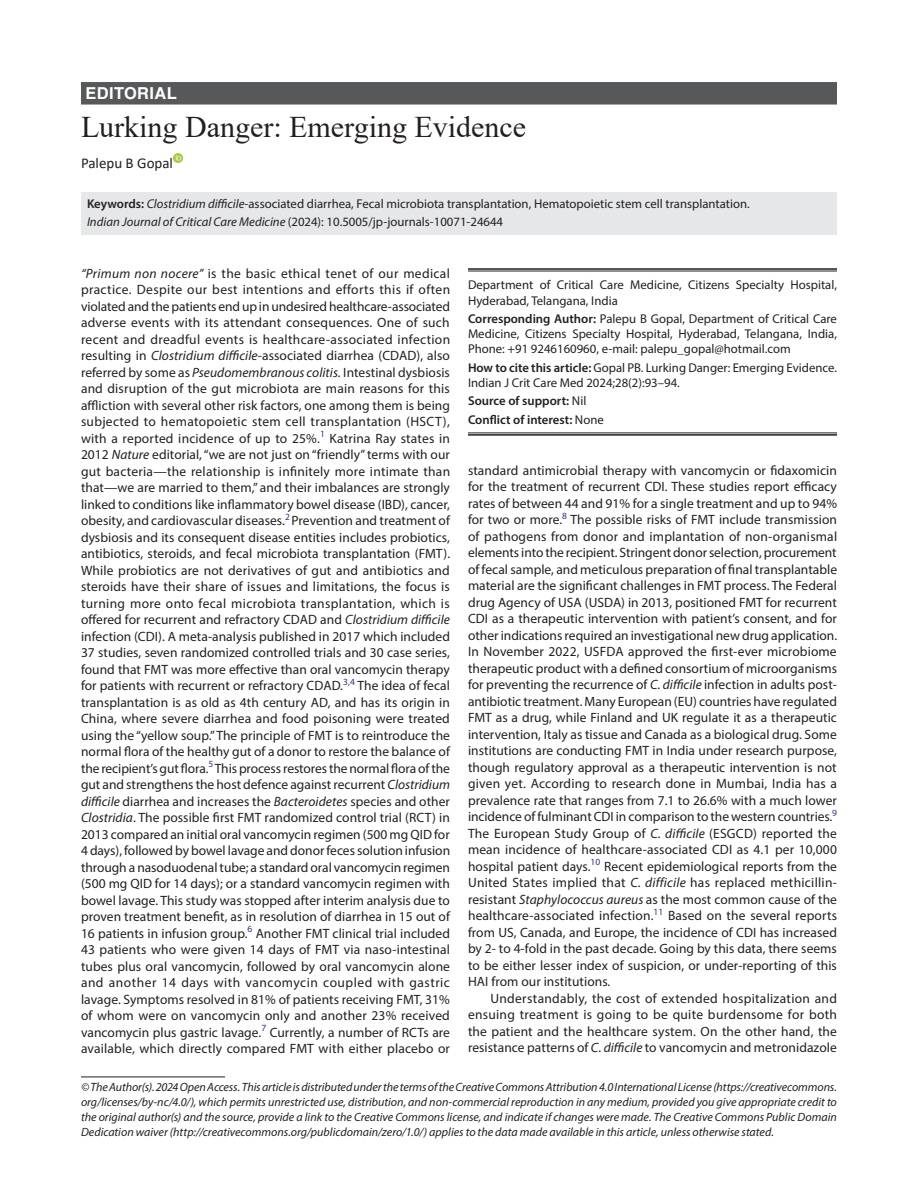
<style>
.page{position:relative;width:918px;height:1188px;background:#fff}
.page>*{position:absolute;margin:0;border:0;box-sizing:border-box;transform-origin:0 0}
.t1{font:30px "Times New Roman";color:#231f20}
.ArticleType{font:700 16.5px "Helvetica LT Std";letter-spacing:.025em;color:#fff}
.AuthorName{font:15px "Calibri";color:#231f20}
.Para-NoIndent{font:13.5px/16.5px "Myriad Pro";letter-spacing:.005em;color:#231f20;text-align:justify}
.Para-Indent{font:13.5px/16.5px "Myriad Pro";letter-spacing:.005em;color:#231f20;text-align:justify}
.Corresponding_Author{font:12.75px/15.3px "Myriad Pro";color:#231f20;text-align:justify}
.Keywords{font:12.75px "Myriad Pro";color:#231f20}
.How_to_Cite{font:12.75px/15.3px "Myriad Pro";color:#231f20}
.Affiliation-first{font:12.75px/15.3px "Myriad Pro";color:#231f20}
.JT_DOI{font:12.75px "Myriad Pro";color:#231f20}
.COI{font:600 12.75px "Myriad Pro";color:#231f20}
.Source{font:600 12.75px "Myriad Pro";color:#231f20}
.FootNote{font:italic 12px/15px "Myriad Pro";color:#231f20;text-align:justify}
.s1{font-weight:600}
.s2{font-style:italic}
.s3{font-weight:400}
</style>
<div class="page">
<div style="left:81px;top:82px;width:756px;height:23px;background:#57585a"></div>
<div style="left:81px;top:192px;width:756px;height:25px;background:#e6e7e9"></div>
<div style="left:81px;top:210px;width:756px;height:25px;background:#e6e7e9"></div>
<svg style="left:173px;top:153px;width:9px;height:9px"></svg>
<hr style="left:81px;top:1077px;width:144px;height:1px;background:#231f20">
<hr style="left:468px;top:268px;width:369px;height:2px;background:#231f20">
<hr style="left:468px;top:271px;width:369px;height:1px;background:#231f20">
<hr style="left:468px;top:433px;width:369px;height:1px;background:#231f20">
<hr style="left:468px;top:434px;width:369px;height:2px;background:#231f20">
<p class="ArticleType" style="left:86px;top:83px;width:93px">EDITORIAL</p>
<p class="t1" style="left:81px;top:106px;width:447px">Lurking Danger: Emerging Evidence</p>
<p class="AuthorName" style="left:81px;top:153px;width:94px">Palepu B Gopal</p>
<p class="Keywords" style="left:87px;top:196px;width:664px"><span class="s1">Keywords:</span> <span class="s2">Clostridium difficile</span>-associated diarrhea, Fecal microbiota transplantation, Hematopoietic stem cell transplantation.</p>
<p class="JT_DOI" style="left:87px;top:214px;width:418px"><span class="s2">Indian Journal of Critical Care Medicine</span> (2024): 10.5005/jp-journals-10071-24644</p>
<p class="Para-NoIndent" style="left:81px;top:265px;width:371px"><span class="s2">“Primum non nocere”</span> is the basic ethical tenet of our medical practice. Despite our best intentions and efforts this if often violated and the patients end up in undesired healthcare-associated adverse events with its attendant consequences. One of such recent and dreadful events is healthcare-associated infection resulting in <span class="s2">Clostridium difficile</span>-associated diarrhea (CDAD), also referred by some as <span class="s2">Pseudomembranous colitis.</span> Intestinal dysbiosis and disruption of the gut microbiota are main reasons for this affliction with several other risk factors, one among them is being subjected to hematopoietic stem cell transplantation (HSCT), with a reported incidence of up to 25%.<sup>1</sup> Katrina Ray states in 2012 <span class="s2">Nature</span> editorial, “we are not just on “friendly” terms with our gut bacteria—the relationship is infinitely more intimate than that—we are married to them,” and their imbalances are strongly linked to conditions like inflammatory bowel disease (IBD), cancer, obesity, and cardiovascular diseases.<sup>2</sup> Prevention and treatment of dysbiosis and its consequent disease entities includes probiotics, antibiotics, steroids, and fecal microbiota transplantation (FMT).<br>While probiotics are not derivatives of gut and antibiotics and steroids have their share of issues and limitations, the focus is turning more onto fecal microbiota transplantation, which is offered for recurrent and refractory CDAD and <span class="s2">Clostridium difficile </span>infection (CDI). A meta-analysis published in 2017 which included 37 studies, seven randomized controlled trials and 30 case series, found that FMT was more effective than oral vancomycin therapy for patients with recurrent or refractory CDAD.<sup>3,4</sup> The idea of fecal transplantation is as old as 4th century AD, and has its origin in China, where severe diarrhea and food poisoning were treated using the “yellow soup.” The principle of FMT is to reintroduce the normal flora of the healthy gut of a donor to restore the balance of the recipient’s gut flora.<sup>5</sup> This process restores the normal flora of the gut and strengthens the host defence against recurrent <span class="s2">Clostridium difficile</span> diarrhea and increases the <span class="s2">Bacteroidetes</span> species and other <span class="s2">Clostridia</span>. The possible first FMT randomized control trial (RCT) in 2013 compared an initial oral vancomycin regimen (500 mg QID for 4 days), followed by bowel lavage and donor feces solution infusion through a nasoduodenal tube; a standard oral vancomycin regimen (500 mg QID for 14 days); or a standard vancomycin regimen with bowel lavage. This study was stopped after interim analysis due to proven treatment benefit, as in resolution of diarrhea in 15 out of 16 patients in infusion group.<sup>6</sup> Another FMT clinical trial included 43 patients who were given 14 days of FMT via naso-intestinal tubes plus oral vancomycin, followed by oral vancomycin alone and another 14 days with vancomycin coupled with gastric lavage. Symptoms resolved in 81% of patients receiving FMT, 31% of whom were on vancomycin only and another 23% received vancomycin plus gastric lavage.<sup>7</sup> Currently, a number of RCTs are available, which directly compared FMT with either placebo or</p>
<p class="Affiliation-first" style="left:468px;top:277px;width:370px">Department of Critical Care Medicine, Citizens Specialty Hospital,<br>Hyderabad, Telangana, India</p>
<p class="Corresponding_Author" style="left:468px;top:311px;width:371px"><span class="s1">Corresponding Author:</span> Palepu B Gopal, Department of Critical Care Medicine, Citizens Specialty Hospital, Hyderabad, Telangana, India, Phone: +91 9246160960, e-mail: palepu_gopal@hotmail.com</p>
<p class="How_to_Cite" style="left:468px;top:360px;width:371px"><span class="s1">How to cite this article:</span> Gopal PB. Lurking Danger: Emerging Evidence.<br>Indian J Crit Care Med 2024;28(2):93–94.</p>
<p class="Source" style="left:468px;top:393px;width:120px">Source of support: <span class="s3">Nil</span></p>
<p class="COI" style="left:468px;top:411px;width:137px">Conflict of interest: <span class="s3">None</span></p>
<p class="Para-NoIndent" style="left:468px;top:462px;width:371px">standard antimicrobial therapy with vancomycin or fidaxomicin for the treatment of recurrent CDI. These studies report efficacy rates of between 44 and 91% for a single treatment and up to 94% for two or more.<sup>8</sup> The possible risks of FMT include transmission of pathogens from donor and implantation of non-organismal elements into the recipient. Stringent donor selection, procurement of fecal sample, and meticulous preparation of final transplantable material are the significant challenges in FMT process. The Federal drug Agency of USA (USDA) in 2013, positioned FMT for recurrent CDI as a therapeutic intervention with patient’s consent, and for other indications required an investigational new drug application.<br>In November 2022, USFDA approved the first-ever microbiome therapeutic product with a defined consortium of microorganisms for preventing the recurrence of <span class="s2">C. difficile</span> infection in adults post&shy;antibiotic treatment. Many European (EU) countries have regulated FMT as a drug, while Finland and UK regulate it as a therapeutic intervention, Italy as tissue and Canada as a biological drug. Some institutions are conducting FMT in India under research purpose, though regulatory approval as a therapeutic intervention is not given yet. According to research done in Mumbai, India has a prevalence rate that ranges from 7.1 to 26.6% with a much lower incidence of fulminant CDI in comparison to the western countries.<sup>9<br></sup>The European Study Group of <span class="s2">C. difficile</span> (ESGCD) reported the mean incidence of healthcare-associated CDI as 4.1 per 10,000 hospital patient days.<sup>10</sup> Recent epidemiological reports from the United States implied that <span class="s2">C. difficile</span> has replaced methicillin&shy;resistant <span class="s2">Staphylococcus aureus</span> as the most common cause of the healthcare-associated infection.<sup>11</sup> Based on the several reports from US, Canada, and Europe, the incidence of CDI has increased by 2- to 4-fold in the past decade. Going by this data, there seems to be either lesser index of suspicion, or under-reporting of this HAI from our institutions.</p>
<p class="Para-Indent" style="left:468px;top:990px;width:371px;text-indent:22px">Understandably, the cost of extended hospitalization and ensuing treatment is going to be quite burdensome for both the patient and the healthcare system. On the other hand, the resistance patterns of <span class="s2">C. difficile</span> to vancomycin and metronidazole</p>
<p class="FootNote" style="left:81px;top:1079px;width:758px">© The Author(s). 2024 Open Access. This article is distributed under the terms of the Creative Commons Attribution 4.0 International License (https://creativecommons. org/licenses/by-nc/4.0/), which permits unrestricted use, distribution, and non-commercial reproduction in any medium, provided you give appropriate credit to the original author(s) and the source, provide a link to the Creative Commons license, and indicate if changes were made. The Creative Commons Public Domain Dedication waiver (http://creativecommons.org/publicdomain/zero/1.0/) applies to the data made available in this article, unless otherwise stated.</p>
</div>
